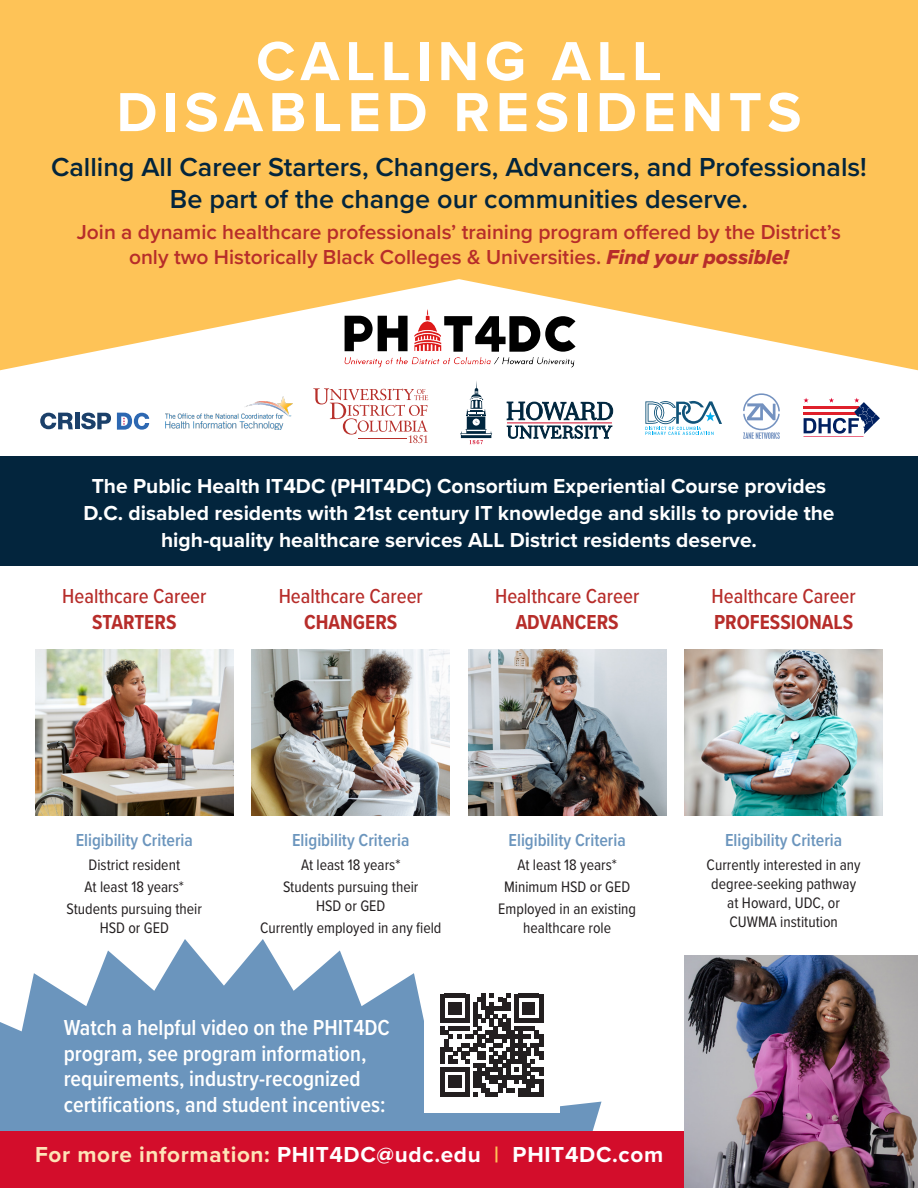
<style>
.page{position:relative;width:918px;height:1188px;background:#fff}
.page>*{position:absolute;margin:0;border:0;box-sizing:border-box;transform-origin:0 0}
.t1{font:700 57px "Proxima Nova";letter-spacing:.1em;color:#fff}
.t2{font:600 27px "Proxima Nova";color:#03253d}
.table-subhead_blue{font:600 22.5px/25.5px "Proxima Nova Cond";color:#fff}
.t3{font:700 22.5px "Proxima Nova";letter-spacing:.03em;color:#fff}
.t4{font:700 21px/27px "Proxima Nova";color:#fff;text-align:center}
.t5{font:600 21px/25.2px "Proxima Nova";color:#b72d2a;text-align:center}
.table_heads{font:500 21px/25.5px "Proxima Nova Cond";color:#b72d2a;text-align:center}
.table-subhead_blue-2{font:600 18px "Proxima Nova Cond";color:#6b95bd}
.bullets-column{font:15.75px/18.9px "Proxima Nova Cond";color:#231f20;text-align:center}
.s1{font-family:"Proxima Nova Extrabld It";font-weight:400}
.s2{font-weight:700}
.s3{color:#fee4b7}
.s4{color:#fec357}
</style>
<div class="page">
<svg style="left:0;top:939px;width:647px;height:193px;fill:#6b95bd"></svg>
<div style="left:0;top:0;width:918px;height:376px;background:#fec357"></div>
<svg style="left:0;top:279px;width:918px;height:158px;fill:#fff"></svg>
<div style="left:0;top:457px;width:918px;height:109px;background:#03253d"></div>
<div style="left:0;top:1132px;width:918px;height:56px;background:#d30d2b"></div>
<img style="left:35px;top:649px;width:198px;height:166px">
<img style="left:252px;top:649px;width:198px;height:166px">
<img style="left:469px;top:649px;width:198px;height:166px">
<img style="left:685px;top:649px;width:198px;height:166px">
<svg style="left:645px;top:401px;width:77px;height:34px"></svg>
<svg style="left:803px;top:398px;width:77px;height:36px"></svg>
<img style="left:166px;top:396px;width:126px;height:34px">
<svg style="left:743px;top:393px;width:37px;height:46px"></svg>
<img style="left:336px;top:303px;width:250px;height:72px">
<svg style="left:40px;top:413px;width:33px;height:16px"></svg>
<div style="left:75px;top:413px;width:5px;height:16px;background:#1b406a"></div>
<svg style="left:81px;top:413px;width:30px;height:16px"></svg>
<svg style="left:117px;top:413px;width:32px;height:17px"></svg>
<svg style="left:313px;top:388px;width:115px;height:55px"></svg>
<hr style="left:358px;top:438px;width:49px;height:1px;background:#b7302b">
<hr style="left:507px;top:423px;width:105px;height:1px;background:#d30d2b">
<svg style="left:507px;top:402px;width:106px;height:18px"></svg>
<svg style="left:507px;top:426px;width:105px;height:13px"></svg>
<svg style="left:460px;top:380px;width:32px;height:64px"></svg>
<img style="left:685px;top:956px;width:233px;height:232px">
<div style="left:424px;top:977px;width:136px;height:136px;background:#fff"></div>
<svg style="left:441px;top:994px;width:102px;height:102px"></svg>
<p class="t1" style="left:256px;top:19px;width:407px">CALLING ALL</p>
<p class="t1" style="left:117px;top:70px;width:686px">DISABLED RESIDENTS</p>
<p class="t2" style="left:51px;top:147px;width:817px">Calling All Career Starters, Changers, Advancers, and Professionals!</p>
<p class="t2" style="left:170px;top:179px;width:580px">Be part of the change our communities deserve.</p>
<p class="t5" style="left:77px;top:219px;width:766px">Join a dynamic healthcare professionals’ training program offered by the District’s only two Historically Black Colleges &amp; Universities. <span class="s1">Find your possible!</span></p>
<p class="t4" style="left:83px;top:472px;width:753px">The Public Health IT4DC (PHIT4DC) Consortium Experiential Course provides<br>D.C. disabled residents with 21st century IT knowledge and skills to provide the high-quality healthcare services ALL District residents deserve.</p>
<p class="table_heads" style="left:62px;top:583px;width:146px">Healthcare Career<br><span class="s2">STARTERS</span></p>
<p class="table_heads" style="left:279px;top:583px;width:146px">Healthcare Career<br><span class="s2">CHANGERS</span></p>
<p class="table_heads" style="left:495px;top:583px;width:146px">Healthcare Career<br><span class="s2">ADVANCERS</span></p>
<p class="table_heads" style="left:712px;top:583px;width:146px;text-align:left">Healthcare Career<br><span class="s2">PROFESSIONALS</span></p>
<p class="table-subhead_blue-2" style="left:76px;top:826px;width:119px">Eligibility Criteria</p>
<p class="bullets-column" style="left:88px;top:855px;width:93px">District resident</p>
<p class="bullets-column" style="left:85px;top:877px;width:101px">At least 18 years*</p>
<p class="bullets-column" style="left:67px;top:899px;width:137px">Students pursuing their<br>HSD or GED</p>
<p class="table-subhead_blue-2" style="left:292px;top:826px;width:119px">Eligibility Criteria</p>
<p class="bullets-column" style="left:301px;top:855px;width:101px">At least 18 years*</p>
<p class="bullets-column" style="left:283px;top:877px;width:137px">Students pursuing their<br>HSD or GED</p>
<p class="bullets-column" style="left:260px;top:918px;width:183px">Currently employed in any field</p>
<p class="table-subhead_blue" style="left:64px;top:1014px;width:328px">Watch a helpful video on the PHIT4DC program, see program information, requirements, industry-recognized certifications, and student incentives:</p>
<p class="table-subhead_blue-2" style="left:509px;top:826px;width:119px">Eligibility Criteria</p>
<p class="bullets-column" style="left:518px;top:855px;width:101px">At least 18 years*</p>
<p class="bullets-column" style="left:504px;top:877px;width:128px">Minimum HSD or GED</p>
<p class="bullets-column" style="left:498px;top:899px;width:139px">Employed in an existing healthcare role</p>
<p class="t3" style="left:35px;top:1138px;width:630px"><span class="s3">For more information:</span> PHIT4DC@udc.edu <span class="s4">|</span> PHIT4DC.com</p>
<p class="table-subhead_blue-2" style="left:725px;top:826px;width:119px">Eligibility Criteria</p>
<p class="bullets-column" style="left:707px;top:855px;width:156px">Currently interested in any degree-seeking pathway at Howard, UDC, or<br>CUWMA institution</p>
</div>
